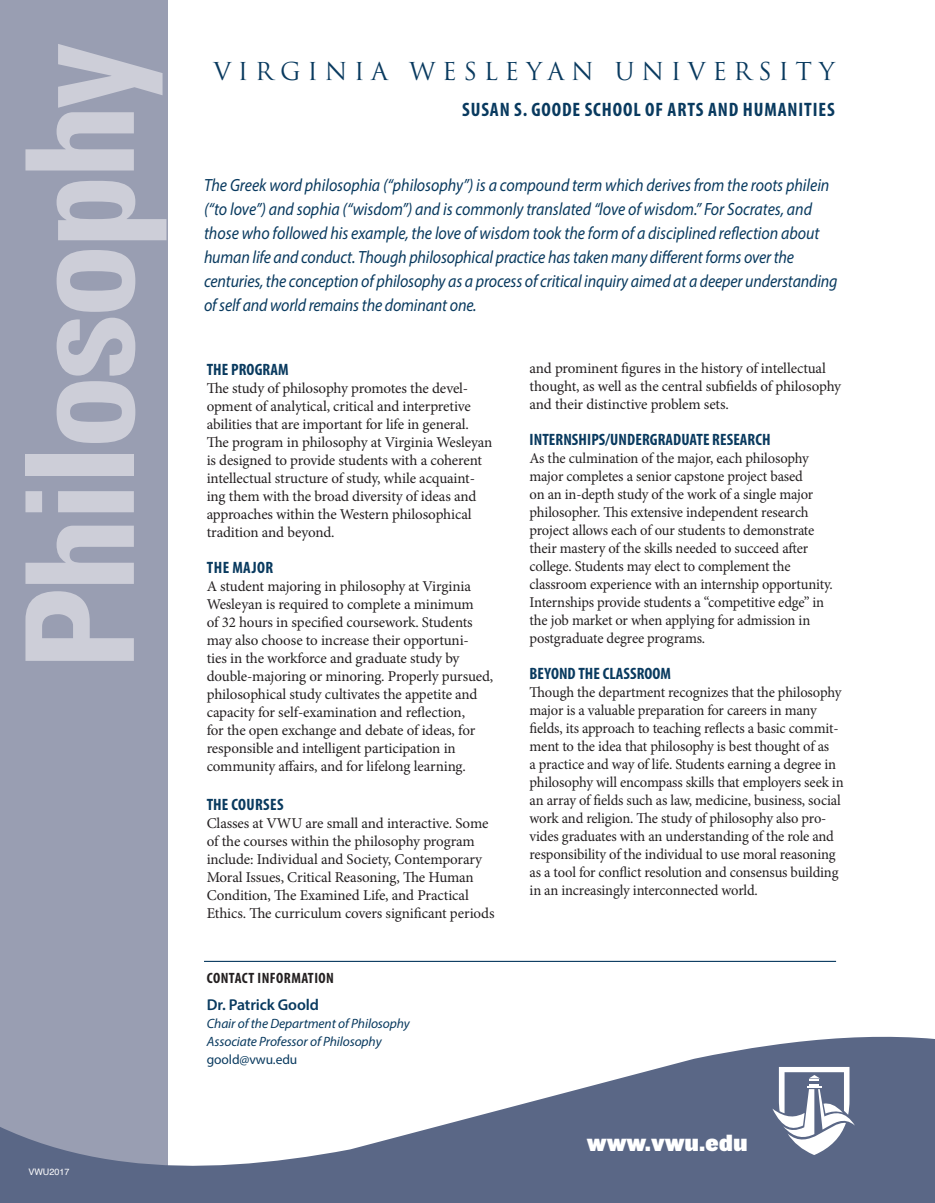
<style>
.page{position:relative;width:935px;height:1203px;background:#fff}
.page>*{position:absolute;margin:0;border:0;box-sizing:border-box;transform-origin:0 0}
.t1{font:700 condensed 150px "Univers";letter-spacing:-.035em;color:#cdced8}
.t2{font:24px "Trajan Pro";letter-spacing:.275em;color:#093a5f}
.t3{font:24px "Knockout HTF92 Ultmt Cruiserwt";letter-spacing:.025em;color:#fff}
.t4{font:700 condensed 19.5px "Myriad Pro";letter-spacing:.045em;color:#093a5f}
.t5{font:italic 17.7px/24px "Myriad Pro";letter-spacing:-.01em;color:#093a5f;scale:.9 1}
.t6{font:700 condensed 16.5px "Myriad Pro";letter-spacing:.005em;color:#093a5f}
.t7{font:700 condensed 16.5px "Myriad Pro";letter-spacing:.025em;color:#093a5f}
.t8{font:600 15.75px "Myriad Pro";letter-spacing:-.01em;color:#093a5f}
.t9{font:15px/18px "Minion Pro";letter-spacing:-.01em;color:#231f20}
.t10{font:700 condensed 15px "Myriad Pro";letter-spacing:.03em;color:#231f20}
.t11{font:italic 13.5px/18px "Myriad Pro";letter-spacing:-.01em;color:#093a5f}
.t12{font:13.5px "Myriad Pro";letter-spacing:-.01em;color:#093a5f}
.t13{font:9px "Helvetica";color:#fff}
</style>
<div class="page">
<div style="left:0;top:0;width:168px;height:1198px;background:#999eb2"></div>
<hr style="left:204px;top:960px;width:631px;height:2px;background:#093a5f">
<svg style="left:0;top:1036px;width:934px;height:167px;fill:#5a6786"></svg>
<svg style="left:772px;top:1067px;width:82px;height:88px"></svg>
<h1 class="t1" style="left:-12px;top:670px;width:629px;rotate:-90deg">Philosophy</h1>
<p class="t13" style="left:28px;top:1165px;width:43px">VWU2017</p>
<h2 class="t2" style="left:213px;top:56px;width:622px">VIRGINIA WESLEYAN UNIVERSITY</h2>
<h3 class="t4" style="left:462px;top:97px;width:374px">SUSAN S . GOODE SCHOOL OF AR T S AND HUMANITIES</h3>
<p class="t5" style="left:204px;top:173px;width:705px">The Greek word philosophia (“philosophy”) is a compound term which derives from the roots philein (“to love”) and sophia (“wisdom”) and is commonly translated “love of wisdom.” For Socrates, and those who followed his example, the love of wisdom took the form of a disciplined reflection about human life and conduct. Though philosophical practice has taken many different forms over the centuries, the conception of philosophy as a process of critical inquiry aimed at a deeper understanding</p>
<p class="t5" style="left:204px;top:293px;width:304px">of self and world remains the dominant one.</p>
<h4 class="t6" style="left:207px;top:359px;width:83px">THE PROGRAM</h4>
<p class="t9" style="left:207px;top:379px;width:287px">The study of philosophy promotes the devel&shy;opment of analytical, critical and interpretive abilities that are important for life in general.<br>The program in philosophy at Virginia Wesleyan is designed to provide students with a coherent intellectual structure of study, while acquaint&shy;ing them with the broad diversity of ideas and approaches within the Western philosophical tradition and beyond.</p>
<h4 class="t6" style="left:207px;top:557px;width:68px">THE MA JOR</h4>
<p class="t9" style="left:207px;top:577px;width:288px">A student majoring in philosophy at Virginia Wesleyan is required to complete a minimum<br>of 32 hours in specified coursework. Students may also choose to increase their opportuni-<br>ties in the workforce and graduate study by double-majoring or minoring. Properly pursued, philosophical study cultivates the appetite and capacity for self-examination and reflection,<br>for the open exchange and debate of ideas, for responsible and intelligent participation in community affairs, and for lifelong learning.</p>
<h4 class="t7" style="left:207px;top:794px;width:78px">THE COURSES</h4>
<p class="t9" style="left:207px;top:814px;width:289px">Classes at VWU are small and interactive. Some of the courses within the philosophy program include: Individual and Society, Contemporary Moral Issues, Critical Reasoning, The Human Condition, The Examined Life, and Practical Ethics. The curriculum covers significant periods</p>
<p class="t10" style="left:207px;top:968px;width:128px">CONTAC T INFORMATION</p>
<p class="t8" style="left:207px;top:995px;width:113px">Dr. Patrick Goold</p>
<p class="t11" style="left:207px;top:1014px;width:204px">Chair of the Department of Philosophy<br>Associate Professor of Philosophy</p>
<p class="t12" style="left:207px;top:1051px;width:92px">goold@vwu.edu</p>
<p class="t9" style="left:529px;top:359px;width:313px">and prominent figures in the history of intellectual thought, as well as the central subfields of philosophy and their distinctive problem sets.</p>
<h4 class="t6" style="left:529px;top:429px;width:242px">INTERNSHIPS/UNDERGRADUATE RESEARCH</h4>
<p class="t9" style="left:529px;top:449px;width:305px">As the culmination of the major, each philosophy major completes a senior capstone project based<br>on an in-depth study of the work of a single major philosopher. This extensive independent research project allows each of our students to demonstrate their mastery of the skills needed to succeed after college. Students may elect to complement the classroom experience with an internship opportunity.<br>Internships provide students a “competitive edge” in the job market or when applying for admission in postgraduate degree programs.</p>
<h4 class="t6" style="left:529px;top:663px;width:143px">BEYOND THE CLASSROOM</h4>
<p class="t9" style="left:529px;top:683px;width:315px">Though the department recognizes that the philosophy major is a valuable preparation for careers in many fields, its approach to teaching reflects a basic commit&shy;ment to the idea that philosophy is best thought of as<br>a practice and way of life. Students earning a degree in philosophy will encompass skills that employers seek in an array of fields such as law, medicine, business, social work and religion. The study of philosophy also pro&shy;vides graduates with an understanding of the role and responsibility of the individual to use moral reasoning as a tool for conflict resolution and consensus building in an increasingly interconnected world.</p>
<h2 class="t3" style="left:587px;top:1129px;width:161px">www.vwu.edu</h2>
</div>
